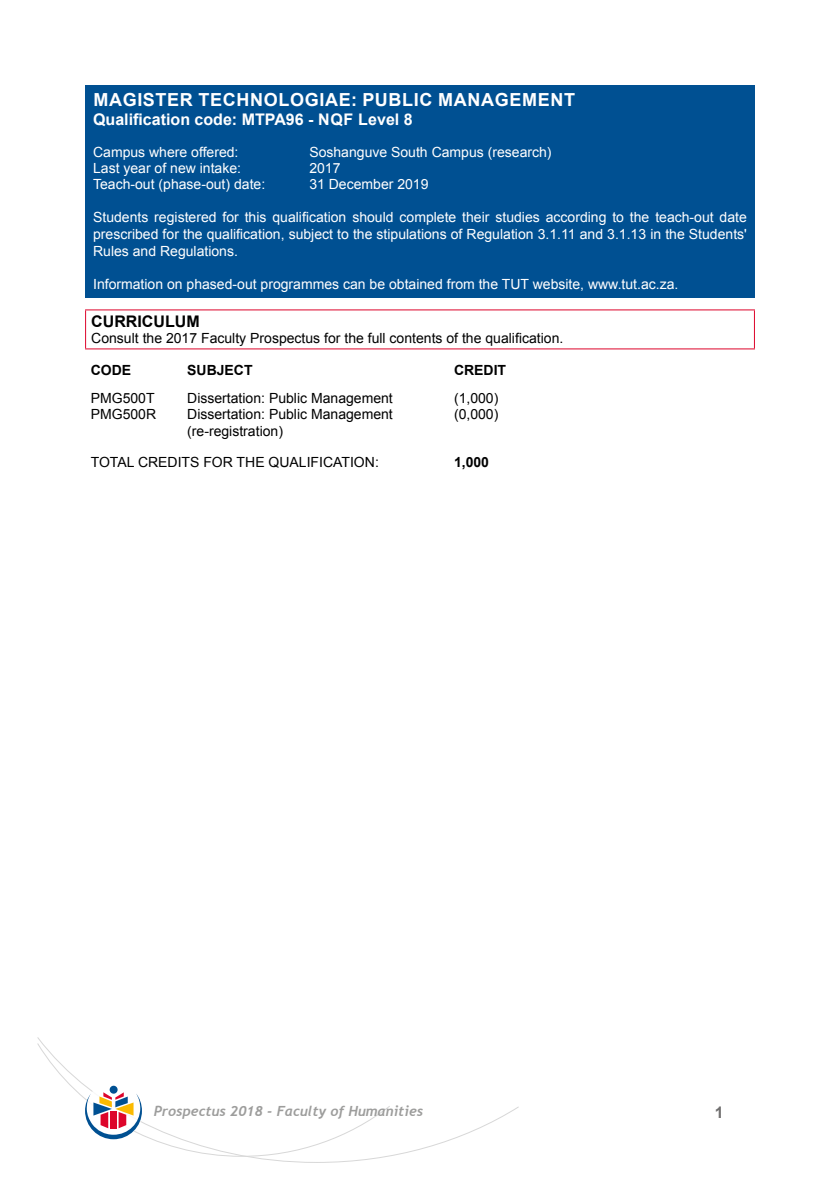
<style>
.page{position:relative;width:840px;height:1191px;background:#fff}
.page>*{position:absolute;margin:0;border:0;box-sizing:border-box;transform-origin:0 0}
.t1{font:700 18px "Arial";letter-spacing:.035em;color:#fff}
.t2{font:700 16px "Arial";color:#fff}
.t3{font:700 16px "Arial";color:#000}
.t4{font:700 16px "Arial";color:#706f6f}
.t5{font:14px/16.8px "Arial";color:#fff;text-align:justify}
.t6{font:14px/30.8px "Arial";color:#000;text-align:center}
.t7{font:italic 700 14px "Trebuchet";color:#9d9d9c}
.t8{font:700 14px "Arial";color:#000}
</style>
<div class="page">
<svg style="left:37px;top:1037px;width:482px;height:125px"></svg>
<svg style="left:37px;top:1043px;width:353px;height:113px"></svg>
<div style="left:85px;top:85px;width:669px;height:212px;background:#005092"></div>
<hr style="left:85px;top:309px;width:669px;height:1px;background:#dd052b">
<hr style="left:85px;top:310px;width:1px;height:38px;background:#dd052b">
<hr style="left:753px;top:310px;width:1px;height:38px;background:#dd052b">
<hr style="left:85px;top:348px;width:669px;height:1px;background:#dd052b">
<p class="t1" style="left:93px;top:87px;width:483px">MAGISTER TECHNOLOGIAE: PUBLIC MANAGEMENT</p>
<p class="t2" style="left:93px;top:108px;width:321px">Qualification code: MTPA96 - NQF Level 8</p>
<p class="t5" style="left:93px;top:144px;width:147px">Campus where offered:</p>
<p class="t5" style="left:309px;top:144px;width:243px">Soshanguve South Campus (research)</p>
<p class="t5" style="left:93px;top:160px;width:149px">Last year of new intake:</p>
<p class="t5" style="left:309px;top:160px;width:33px">2017</p>
<p class="t5" style="left:93px;top:176px;width:173px">Teach-out (phase-out) date:</p>
<p class="t5" style="left:309px;top:176px;width:121px">31 December 2019</p>
<p class="t5" style="left:93px;top:209px;width:655px">Students registered for this qualification should complete their studies according to the teach-out date prescribed for the qualification, subject to the stipulations of Regulation 3.1.11 and 3.1.13 in the Students' Rules and Regulations.</p>
<p class="t5" style="left:93px;top:276px;width:586px">Information on phased-out programmes can be obtained from the TUT website, www.tut.ac.za.</p>
<p class="t3" style="left:91px;top:310px;width:110px">CURRICULUM</p>
<p class="t6" style="left:91px;top:323px;width:473px">Consult the 2017 Faculty Prospectus for the full contents of the qualification.</p>
<p class="t8" style="left:91px;top:360px;width:42px">CODE</p>
<p class="t8" style="left:187px;top:360px;width:67px">SUBJECT</p>
<p class="t8" style="left:454px;top:360px;width:54px">CREDIT</p>
<p class="t6" style="left:91px;top:382px;width:65px">PMG500T</p>
<p class="t6" style="left:187px;top:382px;width:207px">Dissertation: Public Management</p>
<p class="t6" style="left:454px;top:382px;width:46px">(1,000)</p>
<p class="t6" style="left:91px;top:398px;width:67px">PMG500R</p>
<p class="t6" style="left:187px;top:398px;width:207px">Dissertation: Public Management</p>
<p class="t6" style="left:454px;top:398px;width:46px">(0,000)</p>
<p class="t6" style="left:91px;top:415px;width:289px">(re-registration)<br>TOTAL CREDITS FOR THE QUALIFICATION:</p>
<p class="t8" style="left:454px;top:452px;width:37px">1,000</p>
<p class="t7" style="left:154px;top:1102px;width:271px">Prospectus 2018 - Faculty of Humanities</p>
<p class="t4" style="left:714px;top:1100px;width:10px">1</p>
</div>
